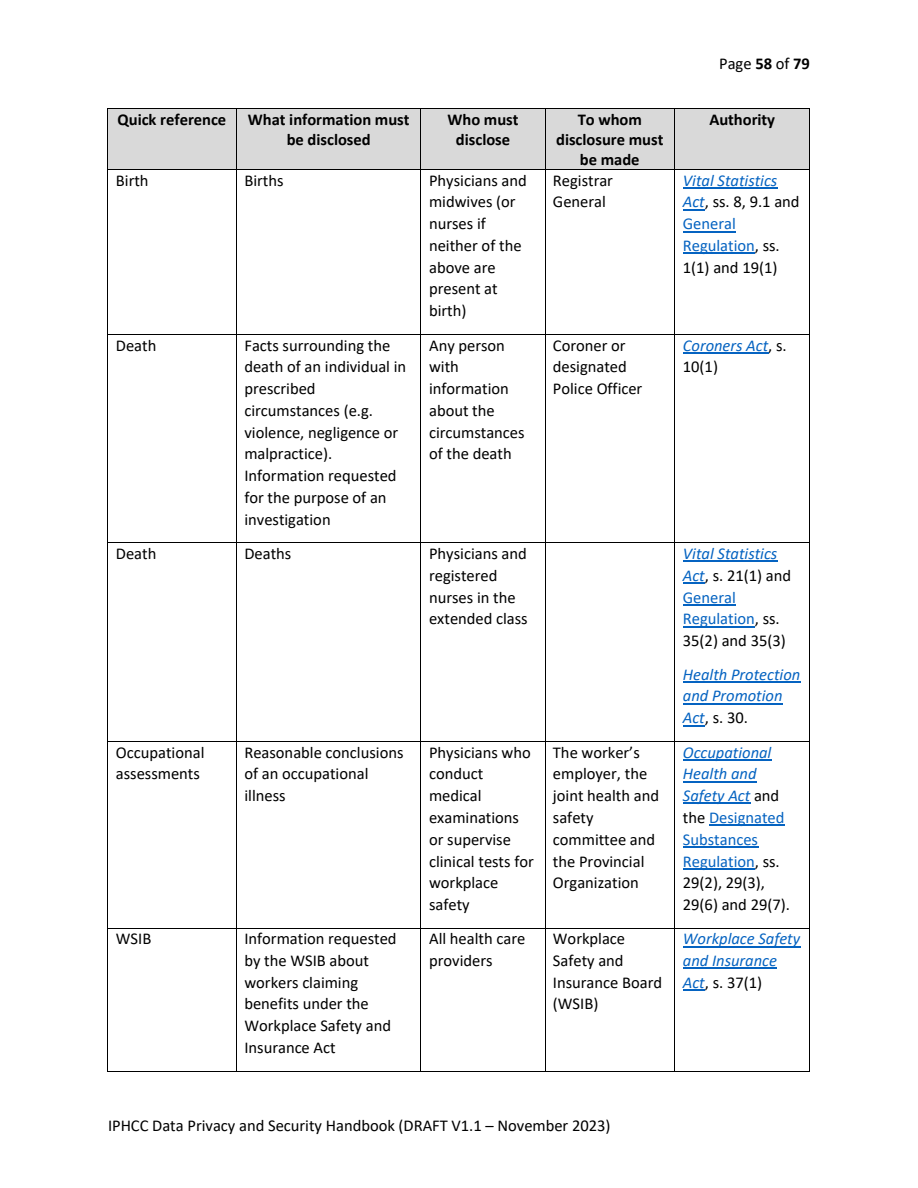
<style>
.page{position:relative;width:918px;height:1188px;background:#fff}
.page>*{position:absolute;margin:0;border:0;box-sizing:border-box;transform-origin:0 0}
.t1{font:16.5px/21.8px "Calibri";color:#000}
.t2{font:700 16.5px/20.1px "Calibri";color:#000;text-align:center}
.t3{font:italic 16.5px/21.8px "Calibri";color:#0563c1}
.s1{font-weight:700}
.s2{font-style:italic;color:#0563c1}
.s3{color:#0563c1}
.s4{font-style:normal;color:#000}
</style>
<div class="page">
<div style="left:108px;top:109px;width:128px;height:60px;background:#d9d9d9"></div>
<div style="left:237px;top:109px;width:183px;height:60px;background:#d9d9d9"></div>
<div style="left:421px;top:109px;width:124px;height:60px;background:#d9d9d9"></div>
<div style="left:545px;top:109px;width:129px;height:60px;background:#d9d9d9"></div>
<div style="left:675px;top:109px;width:134px;height:60px;background:#d9d9d9"></div>
<hr style="left:108px;top:108px;width:128px;height:1px;background:#000">
<hr style="left:237px;top:108px;width:183px;height:1px;background:#000">
<hr style="left:421px;top:108px;width:124px;height:1px;background:#000">
<hr style="left:545px;top:108px;width:129px;height:1px;background:#000">
<hr style="left:675px;top:108px;width:134px;height:1px;background:#000">
<hr style="left:108px;top:109px;width:1px;height:60px;background:#000">
<hr style="left:236px;top:109px;width:1px;height:60px;background:#000">
<hr style="left:420px;top:109px;width:1px;height:60px;background:#000">
<hr style="left:545px;top:109px;width:1px;height:60px;background:#000">
<hr style="left:674px;top:109px;width:1px;height:60px;background:#000">
<hr style="left:809px;top:109px;width:1px;height:60px;background:#000">
<hr style="left:683px;top:188px;width:94px;height:1px;background:#0563c1">
<svg style="left:683px;top:209px;width:22px;height:1px"></svg>
<hr style="left:683px;top:231px;width:53px;height:1px;background:#0563c1">
<hr style="left:683px;top:253px;width:72px;height:1px;background:#0563c1">
<hr style="left:108px;top:169px;width:128px;height:1px;background:#000">
<hr style="left:237px;top:169px;width:183px;height:1px;background:#000">
<hr style="left:421px;top:169px;width:124px;height:1px;background:#000">
<hr style="left:545px;top:169px;width:129px;height:1px;background:#000">
<hr style="left:675px;top:169px;width:134px;height:1px;background:#000">
<hr style="left:108px;top:170px;width:1px;height:164px;background:#000">
<hr style="left:236px;top:170px;width:1px;height:164px;background:#000">
<hr style="left:420px;top:170px;width:1px;height:164px;background:#000">
<hr style="left:545px;top:170px;width:1px;height:164px;background:#000">
<hr style="left:674px;top:170px;width:1px;height:164px;background:#000">
<hr style="left:809px;top:170px;width:1px;height:164px;background:#000">
<hr style="left:683px;top:352px;width:85px;height:2px;background:#0563c1">
<hr style="left:108px;top:334px;width:128px;height:1px;background:#000">
<hr style="left:237px;top:334px;width:183px;height:1px;background:#000">
<hr style="left:421px;top:334px;width:124px;height:1px;background:#000">
<hr style="left:545px;top:334px;width:129px;height:1px;background:#000">
<hr style="left:675px;top:334px;width:134px;height:1px;background:#000">
<hr style="left:108px;top:335px;width:1px;height:208px;background:#000">
<hr style="left:236px;top:335px;width:1px;height:208px;background:#000">
<hr style="left:420px;top:335px;width:1px;height:208px;background:#000">
<hr style="left:545px;top:335px;width:1px;height:208px;background:#000">
<hr style="left:674px;top:335px;width:1px;height:208px;background:#000">
<hr style="left:809px;top:335px;width:1px;height:208px;background:#000">
<hr style="left:683px;top:561px;width:94px;height:1px;background:#0563c1">
<hr style="left:683px;top:582px;width:22px;height:2px;background:#0563c1">
<hr style="left:683px;top:604px;width:53px;height:2px;background:#0563c1">
<hr style="left:683px;top:626px;width:72px;height:1px;background:#0563c1">
<hr style="left:683px;top:681px;width:117px;height:2px;background:#0563c1">
<hr style="left:683px;top:703px;width:100px;height:1px;background:#0563c1">
<svg style="left:683px;top:725px;width:22px;height:1px"></svg>
<hr style="left:108px;top:543px;width:128px;height:1px;background:#000">
<hr style="left:237px;top:543px;width:183px;height:1px;background:#000">
<hr style="left:421px;top:543px;width:124px;height:1px;background:#000">
<hr style="left:545px;top:543px;width:129px;height:1px;background:#000">
<hr style="left:675px;top:543px;width:134px;height:1px;background:#000">
<hr style="left:108px;top:543px;width:1px;height:198px;background:#000">
<hr style="left:236px;top:543px;width:1px;height:198px;background:#000">
<hr style="left:420px;top:543px;width:1px;height:198px;background:#000">
<hr style="left:545px;top:543px;width:1px;height:198px;background:#000">
<hr style="left:674px;top:543px;width:1px;height:198px;background:#000">
<hr style="left:809px;top:543px;width:1px;height:198px;background:#000">
<hr style="left:683px;top:760px;width:88px;height:1px;background:#0563c1">
<hr style="left:683px;top:781px;width:74px;height:1px;background:#0563c1">
<hr style="left:683px;top:803px;width:67px;height:1px;background:#0563c1">
<hr style="left:709px;top:825px;width:75px;height:1px;background:#0563c1">
<hr style="left:683px;top:846px;width:75px;height:1px;background:#0563c1">
<hr style="left:683px;top:868px;width:72px;height:1px;background:#0563c1">
<hr style="left:108px;top:741px;width:128px;height:1px;background:#000">
<hr style="left:237px;top:741px;width:183px;height:1px;background:#000">
<hr style="left:421px;top:741px;width:124px;height:1px;background:#000">
<hr style="left:545px;top:741px;width:129px;height:1px;background:#000">
<hr style="left:675px;top:741px;width:134px;height:1px;background:#000">
<hr style="left:108px;top:742px;width:1px;height:186px;background:#000">
<hr style="left:236px;top:742px;width:1px;height:186px;background:#000">
<hr style="left:420px;top:742px;width:1px;height:186px;background:#000">
<hr style="left:545px;top:742px;width:1px;height:186px;background:#000">
<hr style="left:674px;top:742px;width:1px;height:186px;background:#000">
<hr style="left:809px;top:742px;width:1px;height:186px;background:#000">
<hr style="left:683px;top:946px;width:117px;height:1px;background:#0563c1">
<hr style="left:683px;top:968px;width:94px;height:1px;background:#0563c1">
<svg style="left:683px;top:990px;width:22px;height:1px"></svg>
<hr style="left:108px;top:928px;width:128px;height:1px;background:#000">
<hr style="left:237px;top:928px;width:183px;height:1px;background:#000">
<hr style="left:421px;top:928px;width:124px;height:1px;background:#000">
<hr style="left:545px;top:928px;width:129px;height:1px;background:#000">
<hr style="left:675px;top:928px;width:134px;height:1px;background:#000">
<hr style="left:108px;top:928px;width:1px;height:143px;background:#000">
<hr style="left:108px;top:1071px;width:128px;height:1px;background:#000">
<hr style="left:236px;top:928px;width:1px;height:143px;background:#000">
<hr style="left:237px;top:1071px;width:183px;height:1px;background:#000">
<hr style="left:420px;top:928px;width:1px;height:143px;background:#000">
<hr style="left:421px;top:1071px;width:124px;height:1px;background:#000">
<hr style="left:545px;top:928px;width:1px;height:143px;background:#000">
<hr style="left:545px;top:1071px;width:129px;height:1px;background:#000">
<hr style="left:674px;top:928px;width:1px;height:143px;background:#000">
<hr style="left:675px;top:1071px;width:134px;height:1px;background:#000">
<hr style="left:809px;top:928px;width:1px;height:143px;background:#000">
<p class="t1" style="left:719px;top:52px;width:92px">Page <span class="s1">58</span> of <span class="s1">79</span></p>
<p class="t2" style="left:118px;top:109px;width:110px">Quick reference</p>
<p class="t2" style="left:248px;top:109px;width:163px">What information must be disclosed</p>
<p class="t2" style="left:448px;top:109px;width:73px">Who must disclose</p>
<p class="t2" style="left:556px;top:109px;width:109px">To whom disclosure must be made</p>
<p class="t2" style="left:709px;top:109px;width:67px">Authority</p>
<p class="t1" style="left:116px;top:169px;width:34px">Birth</p>
<p class="t1" style="left:244px;top:169px;width:41px">Births</p>
<p class="t1" style="left:429px;top:169px;width:99px">Physicians and midwives (or nurses if neither of the above are present at birth)</p>
<p class="t1" style="left:553px;top:169px;width:62px">Registrar<br>General</p>
<p class="t1" style="left:683px;top:169px;width:118px"><span class="s2">Vital Statistics<br>Act</span>, ss. 8, 9.1 and<br><span class="s3">General<br>Regulation</span>, ss.<br>1(1) and 19(1)</p>
<p class="t1" style="left:116px;top:334px;width:42px">Death</p>
<p class="t1" style="left:244px;top:334px;width:163px">Facts surrounding the death of an individual in prescribed circumstances (e.g. violence, negligence or malpractice).<br>Information requested for the purpose of an investigation</p>
<p class="t1" style="left:429px;top:334px;width:97px">Any person with information about the circumstances of the death</p>
<p class="t1" style="left:553px;top:334px;width:91px">Coroner or designated<br>Police Officer</p>
<p class="t3" style="left:683px;top:334px;width:105px">Coroners Act<span class="s4">, s.<br>10(1)</span></p>
<p class="t1" style="left:116px;top:543px;width:42px">Death</p>
<p class="t1" style="left:244px;top:543px;width:48px">Deaths</p>
<p class="t1" style="left:429px;top:543px;width:100px">Physicians and registered nurses in the extended class</p>
<p class="t1" style="left:683px;top:543px;width:110px"><span class="s2">Vital Statistics<br>Act</span>, s. 21(1) and<br><span class="s3">General<br>Regulation</span>, ss.<br>35(2) and 35(3)</p>
<p class="t3" style="left:683px;top:663px;width:119px">Health Protection and Promotion<br>Act<span class="s4">, s. 30.</span></p>
<p class="t1" style="left:116px;top:741px;width:90px">Occupational assessments</p>
<p class="t1" style="left:244px;top:741px;width:161px">Reasonable conclusions of an occupational illness</p>
<p class="t1" style="left:429px;top:741px;width:106px">Physicians who conduct medical examinations or supervise clinical tests for workplace safety</p>
<p class="t1" style="left:553px;top:741px;width:108px">The worker’s employer, the joint health and safety committee and the Provincial<br>Organization</p>
<p class="t1" style="left:683px;top:741px;width:109px"><span class="s2">Occupational<br>Health and<br>Safety Act</span> and the <span class="s3">Designated<br>Substances<br>Regulation</span>, ss.<br>29(2), 29(3),<br>29(6) and 29(7).</p>
<p class="t1" style="left:116px;top:928px;width:37px">WSIB</p>
<p class="t1" style="left:244px;top:928px;width:154px">Information requested by the WSIB about workers claiming benefits under the<br>Workplace Safety and<br>Insurance Act</p>
<p class="t1" style="left:429px;top:928px;width:98px">All health care providers</p>
<p class="t1" style="left:553px;top:928px;width:111px">Workplace<br>Safety and<br>Insurance Board (WSIB)</p>
<p class="t3" style="left:683px;top:928px;width:119px">Workplace Safety and Insurance<br>Act<span class="s4">, s. 37(1)</span></p>
<p class="t1" style="left:108px;top:1114px;width:504px">IPHCC Data Privacy and Security Handbook (DRAFT V1.1 – November 2023)</p>
</div>
